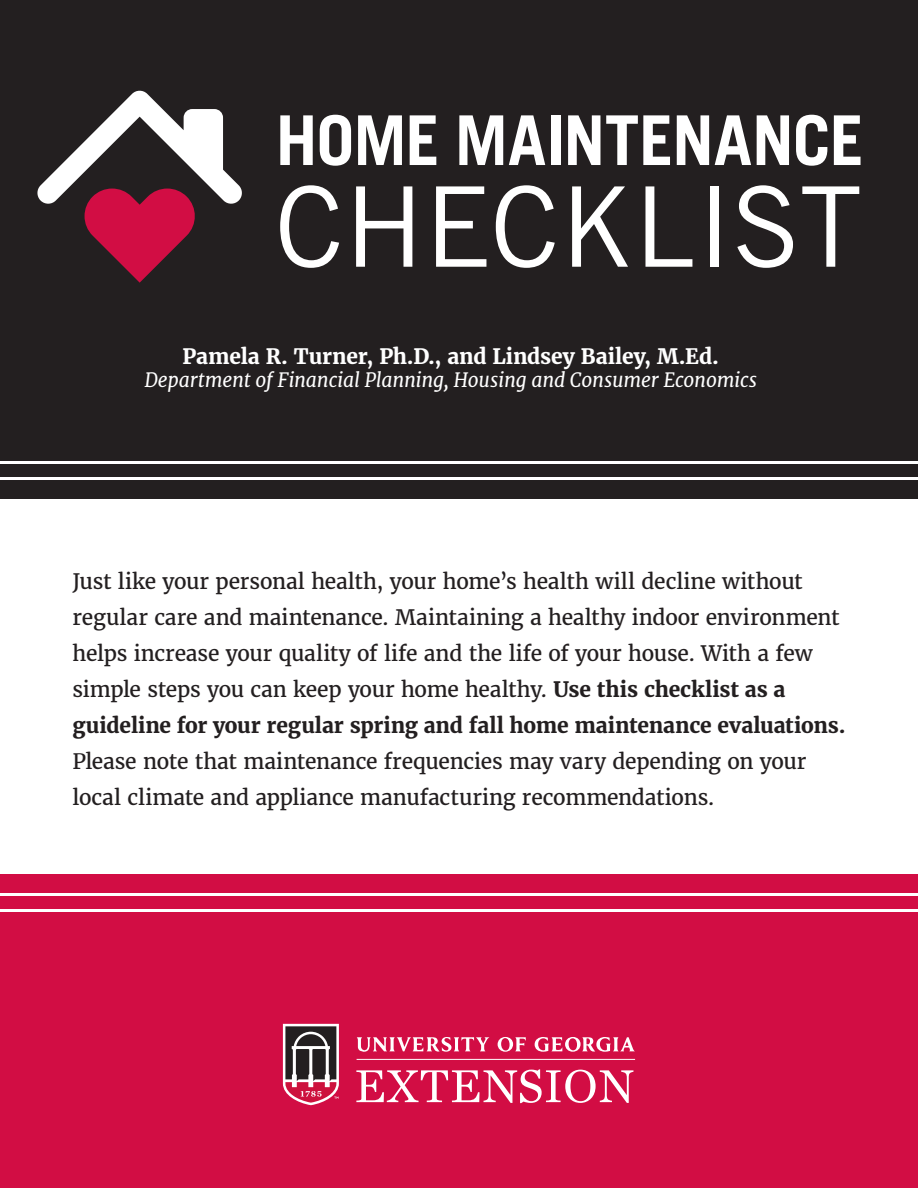
<style>
.page{position:relative;width:918px;height:1188px;background:#fff}
.page>*{position:absolute;margin:0;border:0;box-sizing:border-box;transform-origin:0 0}
.t1{font:111.15px "Trade Gothic LT Std";color:#fff}
.t2{font:700 68.7px "Trade Gothic LT Std";letter-spacing:-.02em;color:#fff}
.t3{font:21px/36px "Merriweather";letter-spacing:-.01em;color:#231f20}
.t4{font:700 21px "Merriweather";letter-spacing:-.005em;color:#fff}
.t5{font:italic 19.5px "Merriweather";letter-spacing:-.01em;color:#fff}
.s1{font-weight:700}
</style>
<div class="page">
<div style="left:0;top:875px;width:918px;height:313px;background:#d20d44"></div>
<div style="left:0;top:0;width:918px;height:498px;background:#231f20"></div>
<hr style="left:0;top:461px;width:918px;height:3px;background:#fff">
<hr style="left:0;top:893px;width:918px;height:3px;background:#fff">
<hr style="left:0;top:477px;width:918px;height:3px;background:#fff">
<hr style="left:0;top:909px;width:918px;height:3px;background:#fff">
<svg style="left:37px;top:90px;width:205px;height:193px"></svg>
<svg style="left:283px;top:1024px;width:56px;height:81px"></svg>
<svg style="left:498px;top:1037px;width:28px;height:15px"></svg>
<svg style="left:357px;top:1037px;width:133px;height:15px"></svg>
<svg style="left:535px;top:1037px;width:100px;height:15px"></svg>
<svg style="left:356px;top:1069px;width:277px;height:34px"></svg>
<hr style="left:357px;top:1059px;width:278px;height:1px;background:#fff">
<h2 class="t2" style="left:276px;top:98px;width:590px">HOME MAINTENANCE</h2>
<h1 class="t1" style="left:276px;top:160px;width:588px">CHECKLIST</h1>
<p class="t4" style="left:182px;top:343px;width:538px">Pamela R. Turner, Ph.D., and Lindsey Bailey, M.Ed.</p>
<p class="t5" style="left:144px;top:367px;width:614px">Department of Financial Planning, Housing and Consumer Economics</p>
<p class="t3" style="left:72px;top:563px;width:775px">Just like your personal health, your home’s health will decline without regular care and maintenance. Maintaining a healthy indoor environment helps increase your quality of life and the life of your house. With a few simple steps you can keep your home healthy. <span class="s1">Use this checklist as a guideline for your regular spring and fall home maintenance evaluations.</span></p>
<p class="t3" style="left:72px;top:743px;width:736px">Please note that maintenance frequencies may vary depending on your local climate and appliance manufacturing recommendations.</p>
</div>
